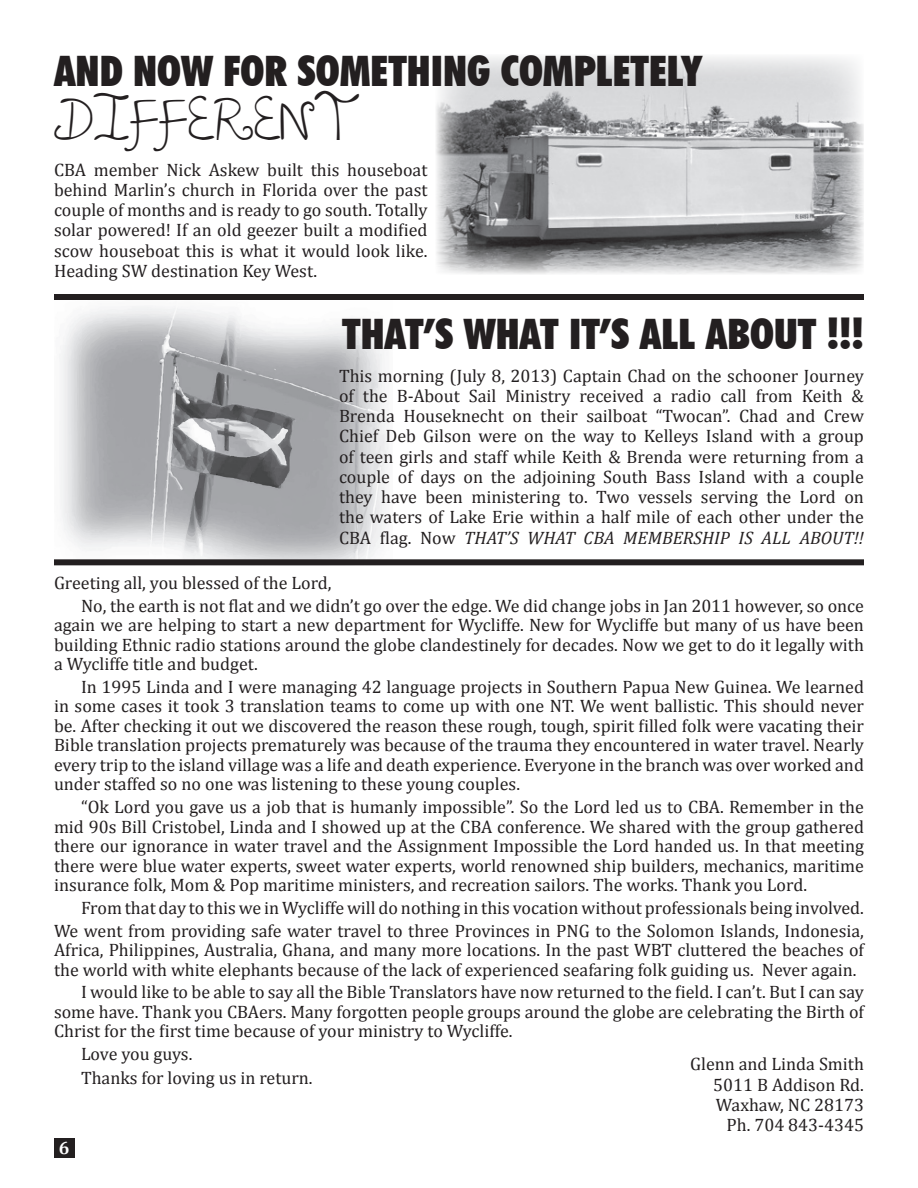
<style>
.page{position:relative;width:918px;height:1188px;background:#fff}
.page>*{position:absolute;margin:0;border:0;box-sizing:border-box;transform-origin:0 0}
.Main_Heads{font:45px "Airplanesinthe Night Sky";color:#231f20}
.Main_Heads-2{font:900 condensed 42px "Futura BT";color:#231f20}
.CBA_Body_Text{font:18px/19.5px "Cambria";color:#231f20;text-align:justify}
.t1{font:700 18px "Cambria";color:#fff}
.s1{font-style:italic}
</style>
<div class="page">
<div style="left:54px;top:1138px;width:20px;height:20px;background:#231f20"></div>
<img style="left:436px;top:57px;width:428px;height:217px">
<img style="left:59px;top:306px;width:330px;height:253px">
<div style="left:54px;top:294px;width:810px;height:6px;background:#231f20"></div>
<div style="left:54px;top:559px;width:810px;height:6px;background:#231f20"></div>
<p class="Main_Heads-2" style="left:54px;top:45px;width:650px">AND NOW FOR SOMETHING COMPLETELY</p>
<p class="Main_Heads" style="left:54px;top:98px;width:300px">DIFFERENT</p>
<p class="CBA_Body_Text" style="left:54px;top:159px;width:375px;line-height:20.2px">CBA member Nick Askew built this houseboat behind Marlin’s church in Florida over the past couple of months and is ready to go south. Totally solar powered! If an old geezer built a modified scow houseboat this is what it would look like.<br>Heading SW destination Key West.</p>
<p class="Main_Heads-2" style="left:342px;top:309px;width:523px">THAT’S WHAT IT’S ALL ABOUT !!!</p>
<p class="CBA_Body_Text" style="left:339px;top:365px;width:527px;line-height:20.2px">This morning (July 8, 2013) Captain Chad on the schooner Journey of the B-About Sail Ministry received a radio call from Keith &amp; Brenda Houseknecht on their sailboat “Twocan”. Chad and Crew Chief Deb Gilson were on the way to Kelleys Island with a group of teen girls and staff while Keith &amp; Brenda were returning from a couple of days on the adjoining South Bass Island with a couple they have been ministering to. Two vessels serving the Lord on the waters of Lake Erie within a half mile of each other under the CBA flag. Now <span class="s1">THAT’S WHAT CBA MEMBERSHIP IS ALL ABOUT!!</span></p>
<p class="CBA_Body_Text" style="left:54px;top:573px;width:279px">Greeting all, you blessed of the Lord,</p>
<p class="CBA_Body_Text" style="left:54px;top:596px;width:812px;text-indent:27px">No, the earth is not flat and we didn’t go over the edge. We did change jobs in Jan 2011 however, so once again we are helping to start a new department for Wycliffe. New for Wycliffe but many of us have been building Ethnic radio stations around the globe clandestinely for decades. Now we get to do it legally with a Wycliffe title and budget.</p>
<p class="CBA_Body_Text" style="left:54px;top:677px;width:812px;text-indent:27px">In 1995 Linda and I were managing 42 language projects in Southern Papua New Guinea. We learned in some cases it took 3 translation teams to come up with one NT. We went ballistic. This should never be. After checking it out we discovered the reason these rough, tough, spirit filled folk were vacating their Bible translation projects prematurely was because of the trauma they encountered in water travel. Nearly every trip to the island village was a life and death experience. Everyone in the branch was over worked and under staffed so no one was listening to these young couples.</p>
<p class="CBA_Body_Text" style="left:54px;top:797px;width:812px;text-indent:27px">“Ok Lord you gave us a job that is humanly impossible”. So the Lord led us to CBA. Remember in the mid 90s Bill Cristobel, Linda and I showed up at the CBA conference. We shared with the group gathered there our ignorance in water travel and the Assignment Impossible the Lord handed us. In that meeting there were blue water experts, sweet water experts, world renowned ship builders, mechanics, maritime insurance folk, Mom &amp; Pop maritime ministers, and recreation sailors. The works. Thank you Lord.</p>
<p class="CBA_Body_Text" style="left:81px;top:898px;width:785px">From that day to this we in Wycliffe will do nothing in this vocation without professionals being involved.</p>
<p class="CBA_Body_Text" style="left:54px;top:921px;width:812px">We went from providing safe water travel to three Provinces in PNG to the Solomon Islands, Indonesia, Africa, Philippines, Australia, Ghana, and many more locations. In the past WBT cluttered the beaches of the world with white elephants because of the lack of experienced seafaring folk guiding us. Never again.</p>
<p class="CBA_Body_Text" style="left:54px;top:982px;width:812px;text-indent:27px">I would like to be able to say all the Bible Translators have now returned to the field. I can’t. But I can say some have. Thank you CBAers. Many forgotten people groups around the globe are celebrating the Birth of Christ for the first time because of your ministry to Wycliffe.</p>
<p class="CBA_Body_Text" style="left:81px;top:1044px;width:113px">Love you guys.</p>
<p class="CBA_Body_Text" style="left:81px;top:1068px;width:233px">Thanks for loving us in return.</p>
<p class="CBA_Body_Text" style="left:690px;top:1054px;width:175px">Glenn and Linda Smith</p>
<p class="CBA_Body_Text" style="left:713px;top:1075px;width:152px">5011 B Addison Rd.</p>
<p class="CBA_Body_Text" style="left:716px;top:1095px;width:150px">Waxhaw, NC 28173</p>
<p class="CBA_Body_Text" style="left:727px;top:1115px;width:139px">Ph. 704 843-4345</p>
<p class="t1" style="left:59px;top:1137px;width:12px">6</p>
</div>
